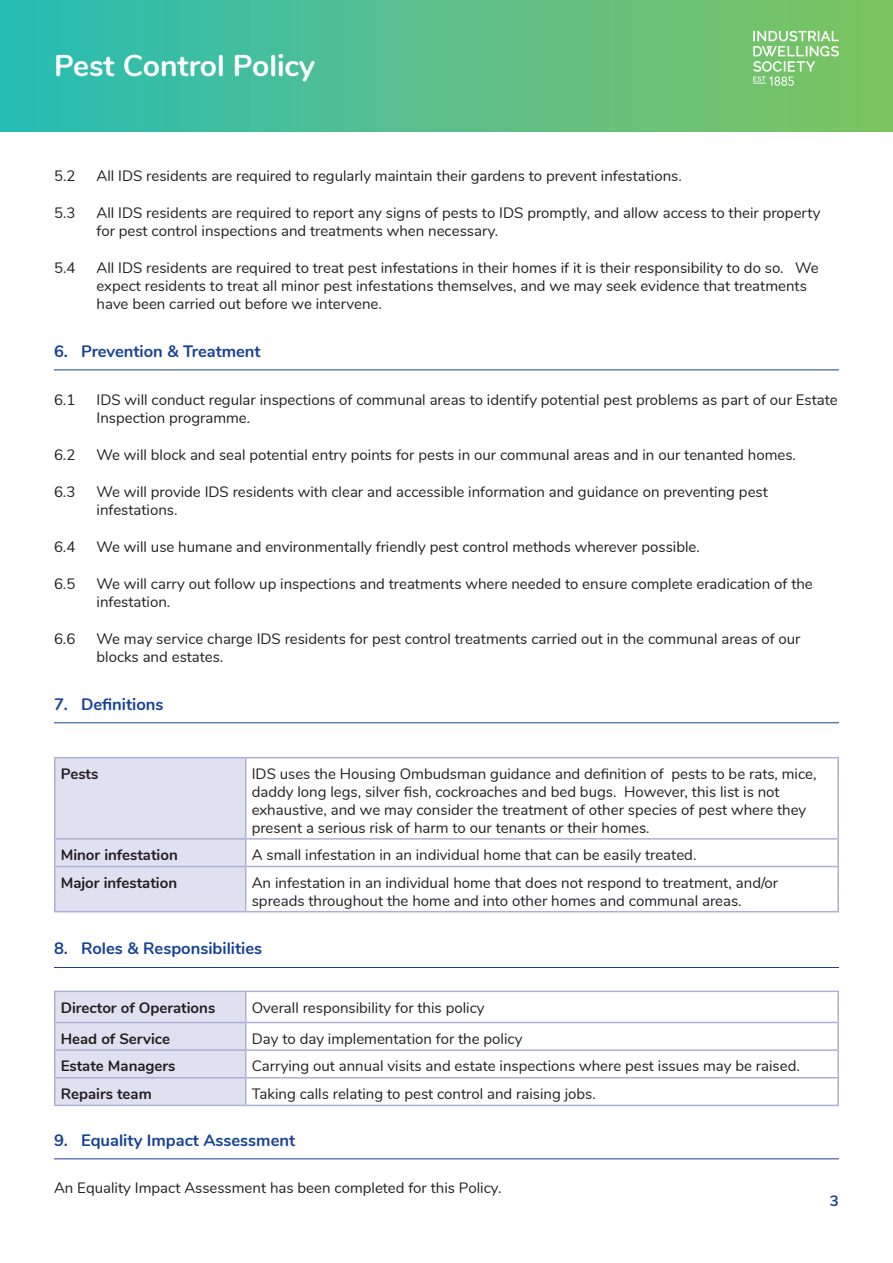
<style>
.page{position:relative;width:893px;height:1263px;background:#fff}
.page>*{position:absolute;margin:0;border:0;box-sizing:border-box;transform-origin:0 0}
.t1{font:700 30px "Nunito";color:#fff}
.t2{font:700 16.5px "Nunito";color:#174296}
.Text{font:15px/18px "Nunito";color:#231f20}
.Bold_text{font:700 15px "Nunito";color:#231f20}
.t3{font:700 15px "Nunito";color:#174296}
</style>
<div class="page">
<div style="left:0;top:0;width:893px;height:132px;background:linear-gradient(to right,#2bbcb5,#82c35f)"></div>
<svg style="left:753px;top:31px;width:86px;height:55px;background:#93cf89"></svg>
<hr style="left:54px;top:369px;width:785px;height:1px;background:#174296">
<hr style="left:54px;top:722px;width:785px;height:1px;background:#174296">
<svg style="left:246px;top:758px;width:591px;height:153px"></svg>
<hr style="left:54px;top:757px;width:192px;height:1px;background:#adb0d6">
<hr style="left:54px;top:758px;width:2px;height:80px;background:#adb0d6">
<hr style="left:54px;top:838px;width:192px;height:2px;background:#adb0d6">
<hr style="left:54px;top:840px;width:2px;height:26px;background:#adb0d6">
<div style="left:55px;top:758px;width:191px;height:153px;background:#dfe1f0"></div>
<hr style="left:837px;top:840px;width:2px;height:26px;background:#adb0d6">
<hr style="left:54px;top:866px;width:192px;height:1px;background:#adb0d6">
<hr style="left:54px;top:867px;width:2px;height:44px;background:#adb0d6">
<hr style="left:246px;top:866px;width:593px;height:1px;background:#adb0d6">
<hr style="left:245px;top:867px;width:1px;height:44px;background:#adb0d6">
<hr style="left:837px;top:867px;width:2px;height:44px;background:#adb0d6">
<hr style="left:54px;top:911px;width:192px;height:1px;background:#adb0d6">
<hr style="left:246px;top:911px;width:593px;height:1px;background:#adb0d6">
<hr style="left:246px;top:757px;width:593px;height:1px;background:#adb0d6">
<hr style="left:245px;top:758px;width:1px;height:80px;background:#adb0d6">
<hr style="left:837px;top:758px;width:2px;height:80px;background:#adb0d6">
<hr style="left:246px;top:838px;width:593px;height:2px;background:#adb0d6">
<svg style="left:246px;top:992px;width:591px;height:113px"></svg>
<hr style="left:54px;top:990px;width:192px;height:2px;background:#adb0d6">
<hr style="left:54px;top:992px;width:2px;height:30px;background:#adb0d6">
<hr style="left:54px;top:1022px;width:192px;height:1px;background:#adb0d6">
<hr style="left:54px;top:1023px;width:2px;height:26px;background:#adb0d6">
<hr style="left:837px;top:1023px;width:2px;height:26px;background:#adb0d6">
<hr style="left:54px;top:1049px;width:192px;height:2px;background:#adb0d6">
<hr style="left:54px;top:1051px;width:2px;height:26px;background:#adb0d6">
<hr style="left:246px;top:1049px;width:593px;height:2px;background:#adb0d6">
<hr style="left:837px;top:1051px;width:2px;height:26px;background:#adb0d6">
<hr style="left:54px;top:1077px;width:192px;height:1px;background:#adb0d6">
<hr style="left:54px;top:1078px;width:2px;height:27px;background:#adb0d6">
<hr style="left:246px;top:1077px;width:593px;height:1px;background:#adb0d6">
<svg style="left:55px;top:991px;width:191px;height:114px;background:#dcdeee"></svg>
<hr style="left:837px;top:1078px;width:2px;height:27px;background:#adb0d6">
<hr style="left:54px;top:1105px;width:192px;height:1px;background:#adb0d6">
<hr style="left:246px;top:1105px;width:593px;height:1px;background:#adb0d6">
<hr style="left:246px;top:990px;width:593px;height:2px;background:#adb0d6">
<hr style="left:245px;top:992px;width:1px;height:30px;background:#adb0d6">
<hr style="left:837px;top:992px;width:2px;height:30px;background:#adb0d6">
<hr style="left:246px;top:1022px;width:593px;height:1px;background:#adb0d6">
<hr style="left:54px;top:967px;width:785px;height:1px;background:#174296">
<hr style="left:54px;top:1158px;width:785px;height:1px;background:#174296">
<h1 class="t1" style="left:54px;top:43px;width:263px">Pest Control Policy</h1>
<p class="Text" style="left:54px;top:166px;width:23px">5.2</p>
<p class="Text" style="left:97px;top:166px;width:587px">All IDS residents are required to regularly maintain their gardens to prevent infestations.</p>
<p class="Text" style="left:54px;top:203px;width:23px">5.3</p>
<p class="Text" style="left:97px;top:203px;width:725px">All IDS residents are required to report any signs of pests to IDS promptly, and allow access to their property for pest control inspections and treatments when necessary.</p>
<p class="Text" style="left:54px;top:258px;width:23px">5.4</p>
<p class="Text" style="left:97px;top:258px;width:724px">All IDS residents are required to treat pest infestations in their homes if it is their responsibility to do so. We expect residents to treat all minor pest infestations themselves, and we may seek evidence that treatments have been carried out before we intervene.</p>
<p class="t2" style="left:54px;top:339px;width:208px">6. Prevention &amp; Treatment</p>
<p class="Text" style="left:54px;top:389px;width:23px">6.1</p>
<p class="Text" style="left:97px;top:389px;width:743px">IDS will conduct regular inspections of communal areas to identify potential pest problems as part of our Estate<br>Inspection programme.</p>
<p class="Text" style="left:54px;top:445px;width:23px">6.2</p>
<p class="Text" style="left:97px;top:445px;width:701px">We will block and seal potential entry points for pests in our communal areas and in our tenanted homes.</p>
<p class="Text" style="left:54px;top:482px;width:23px">6.3</p>
<p class="Text" style="left:97px;top:482px;width:673px">We will provide IDS residents with clear and accessible information and guidance on preventing pest infestations.</p>
<p class="Text" style="left:54px;top:537px;width:23px">6.4</p>
<p class="Text" style="left:97px;top:537px;width:605px">We will use humane and environmentally friendly pest control methods wherever possible.</p>
<p class="Text" style="left:54px;top:574px;width:23px">6.5</p>
<p class="Text" style="left:97px;top:574px;width:718px">We will carry out follow up inspections and treatments where needed to ensure complete eradication of the infestation.</p>
<p class="Text" style="left:54px;top:629px;width:23px">6.6</p>
<p class="Text" style="left:97px;top:629px;width:705px">We may service charge IDS residents for pest control treatments carried out in the communal areas of our blocks and estates.</p>
<p class="t2" style="left:54px;top:692px;width:111px">7. Definitions</p>
<p class="Bold_text" style="left:61px;top:762px;width:39px">Pests</p>
<p class="Text" style="left:252px;top:764px;width:566px">IDS uses the Housing Ombudsman guidance and definition of pests to be rats, mice, daddy long legs, silver fish, cockroaches and bed bugs. However, this list is not exhaustive, and we may consider the treatment of other species of pest where they present a serious risk of harm to our tenants or their homes.</p>
<p class="Bold_text" style="left:61px;top:844px;width:119px">Minor infestation</p>
<p class="Text" style="left:252px;top:845px;width:446px">A small infestation in an individual home that can be easily treated.</p>
<p class="Bold_text" style="left:61px;top:871px;width:118px">Major infestation</p>
<p class="Text" style="left:252px;top:873px;width:528px">An infestation in an individual home that does not respond to treatment, and/or spreads throughout the home and into other homes and communal areas.</p>
<p class="t2" style="left:54px;top:936px;width:210px">8. Roles &amp; Responsibilities</p>
<p class="Bold_text" style="left:61px;top:996px;width:156px">Director of Operations</p>
<p class="Text" style="left:252px;top:997px;width:234px">Overall responsibility for this policy</p>
<p class="Bold_text" style="left:61px;top:1027px;width:111px">Head of Service</p>
<p class="Text" style="left:252px;top:1028px;width:272px">Day to day implementation for the policy</p>
<p class="Bold_text" style="left:61px;top:1055px;width:116px">Estate Managers</p>
<p class="Text" style="left:252px;top:1056px;width:550px">Carrying out annual visits and estate inspections where pest issues may be raised.</p>
<p class="Bold_text" style="left:61px;top:1083px;width:93px">Repairs team</p>
<p class="Text" style="left:252px;top:1084px;width:346px">Taking calls relating to pest control and raising jobs.</p>
<p class="t2" style="left:54px;top:1128px;width:243px">9. Equality Impact Assessment</p>
<p class="Text" style="left:54px;top:1178px;width:449px">An Equality Impact Assessment has been completed for this Policy.</p>
<p class="t3" style="left:830px;top:1189px;width:10px">3</p>
</div>
